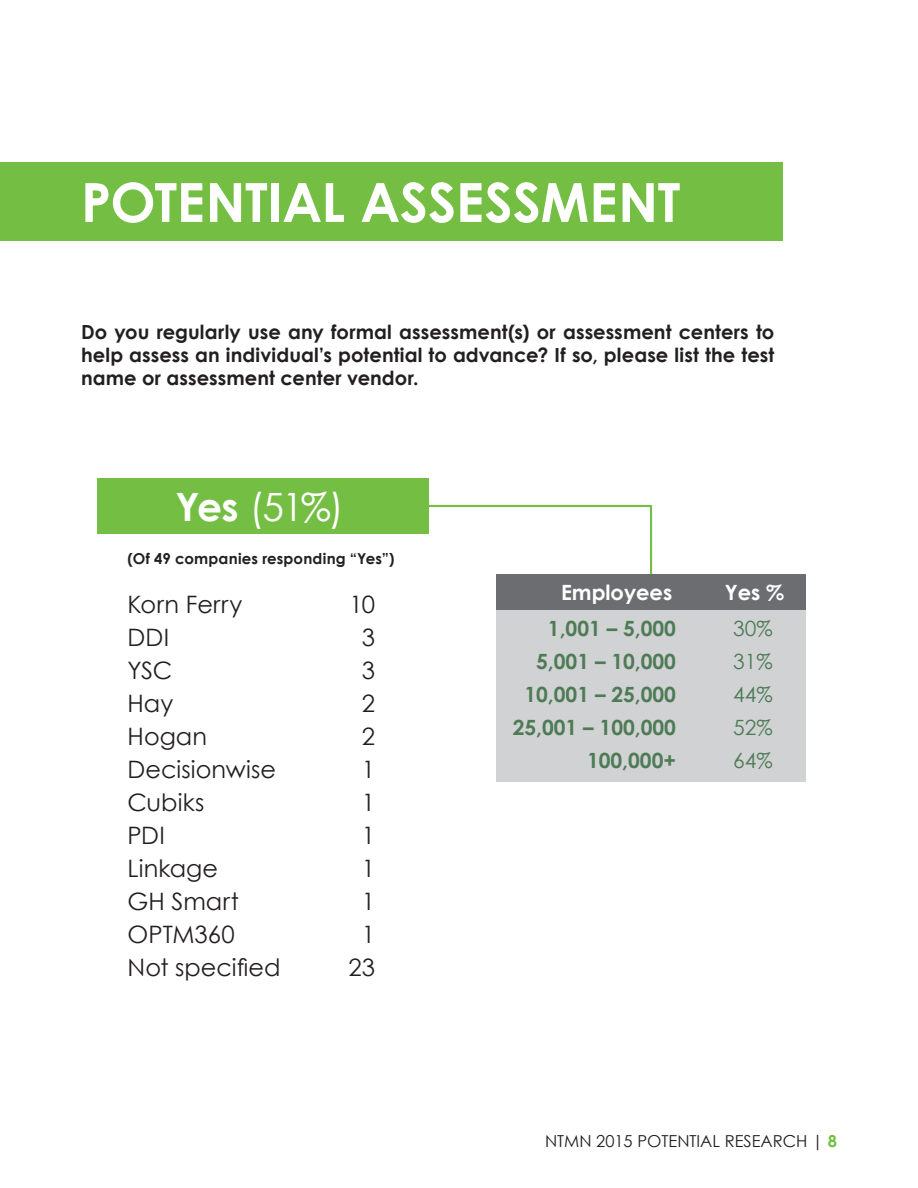
<style>
.page{position:relative;width:918px;height:1188px;background:#fff}
.page>*{position:absolute;margin:0;border:0;box-sizing:border-box;transform-origin:0 0}
.Header_Left_Align{font:700 54px "Century Gothic";letter-spacing:-.005em;color:#fff}
.t1{font:39px "Century Gothic";color:#fff}
.Chart_Numbers{font:24px "Century Gothic";letter-spacing:.005em;color:#231f20}
.Chart_Numbers-2{font:700 21px "Century Gothic";color:#4e7b56}
.Chart_Numbers-3{font:21px "Century Gothic";color:#4e7b56}
.Chart_Numbers_NA{font:700 21px "Century Gothic";color:#fff}
.Commentary_Text{font:700 19.5px/23.4px "Century Gothic";letter-spacing:.005em;color:#231f20;text-align:justify}
.t2{font:16.5px "Century Gothic";color:#231f20}
.Chart_Numbers-4{font:700 15px "Century Gothic";letter-spacing:.01em;color:#231f20}
.s1{font-weight:700}
.s2{font-weight:700;color:#74bf43}
</style>
<div class="page">
<div style="left:0;top:162px;width:783px;height:78px;background:#74bf43"></div>
<div style="left:97px;top:478px;width:331px;height:56px;background:#74bf43"></div>
<div style="left:496px;top:601px;width:310px;height:181px;background:#d1d2d4"></div>
<div style="left:496px;top:574px;width:310px;height:36px;background:#6c6d70"></div>
<svg style="left:428px;top:504px;width:225px;height:70px"></svg>
<p class="Header_Left_Align" style="left:81px;top:168px;width:601px">POTENTIAL ASSESSMENT</p>
<p class="Commentary_Text" style="left:81px;top:319px;width:695px">Do you regularly use any formal assessment(s) or assessment centers to help assess an individual’s potential to advance? If so, please list the test name or assessment center vendor.</p>
<p class="t1" style="left:176px;top:483px;width:170px"><span class="s1">Yes</span> (51%)</p>
<p class="Chart_Numbers-4" style="left:128px;top:549px;width:269px">(Of 49 companies responding “Yes”)</p>
<p class="Chart_Numbers" style="left:128px;top:590px;width:117px">Korn Ferry</p>
<p class="Chart_Numbers" style="left:349px;top:590px;width:27px">10</p>
<p class="Chart_Numbers" style="left:128px;top:623px;width:43px">DDI</p>
<p class="Chart_Numbers" style="left:362px;top:623px;width:15px">3</p>
<p class="Chart_Numbers" style="left:128px;top:656px;width:46px">YSC</p>
<p class="Chart_Numbers" style="left:362px;top:656px;width:15px">3</p>
<p class="Chart_Numbers" style="left:128px;top:689px;width:47px">Hay</p>
<p class="Chart_Numbers" style="left:362px;top:689px;width:15px">2</p>
<p class="Chart_Numbers" style="left:128px;top:722px;width:81px">Hogan</p>
<p class="Chart_Numbers" style="left:362px;top:722px;width:15px">2</p>
<p class="Chart_Numbers" style="left:128px;top:755px;width:150px">Decisionwise</p>
<p class="Chart_Numbers" style="left:362px;top:755px;width:15px">1</p>
<p class="Chart_Numbers" style="left:128px;top:788px;width:79px">Cubiks</p>
<p class="Chart_Numbers" style="left:362px;top:788px;width:15px">1</p>
<p class="Chart_Numbers" style="left:128px;top:821px;width:39px">PDI</p>
<p class="Chart_Numbers" style="left:362px;top:821px;width:15px">1</p>
<p class="Chart_Numbers" style="left:128px;top:854px;width:92px">Linkage</p>
<p class="Chart_Numbers" style="left:362px;top:854px;width:15px">1</p>
<p class="Chart_Numbers" style="left:128px;top:887px;width:113px">GH Smart</p>
<p class="Chart_Numbers" style="left:362px;top:887px;width:15px">1</p>
<p class="Chart_Numbers" style="left:128px;top:920px;width:109px">OPTM360</p>
<p class="Chart_Numbers" style="left:362px;top:920px;width:15px">1</p>
<p class="Chart_Numbers" style="left:128px;top:953px;width:155px">Not specified</p>
<p class="Chart_Numbers" style="left:348px;top:953px;width:28px">23</p>
<p class="Chart_Numbers_NA" style="left:561px;top:579px;width:113px">Employees</p>
<p class="Chart_Numbers_NA" style="left:725px;top:579px;width:61px">Yes %</p>
<p class="Chart_Numbers-2" style="left:548px;top:615px;width:130px">1,001 – 5,000</p>
<p class="Chart_Numbers-3" style="left:733px;top:616px;width:41px">30%</p>
<p class="Chart_Numbers-2" style="left:536px;top:648px;width:141px">5,001 – 10,000</p>
<p class="Chart_Numbers-3" style="left:733px;top:649px;width:41px">31%</p>
<p class="Chart_Numbers-2" style="left:524px;top:681px;width:153px">10,001 – 25,000</p>
<p class="Chart_Numbers-3" style="left:733px;top:682px;width:41px">44%</p>
<p class="Chart_Numbers-2" style="left:513px;top:714px;width:165px">25,001 – 100,000</p>
<p class="Chart_Numbers-3" style="left:733px;top:715px;width:41px">52%</p>
<p class="Chart_Numbers-2" style="left:587px;top:747px;width:91px">100,000+</p>
<p class="Chart_Numbers-3" style="left:733px;top:748px;width:41px">64%</p>
<p class="t2" style="left:545px;top:1131px;width:293px">NTMN 2015 POTENTIAL RESEARCH | <span class="s2">8</span></p>
</div>
